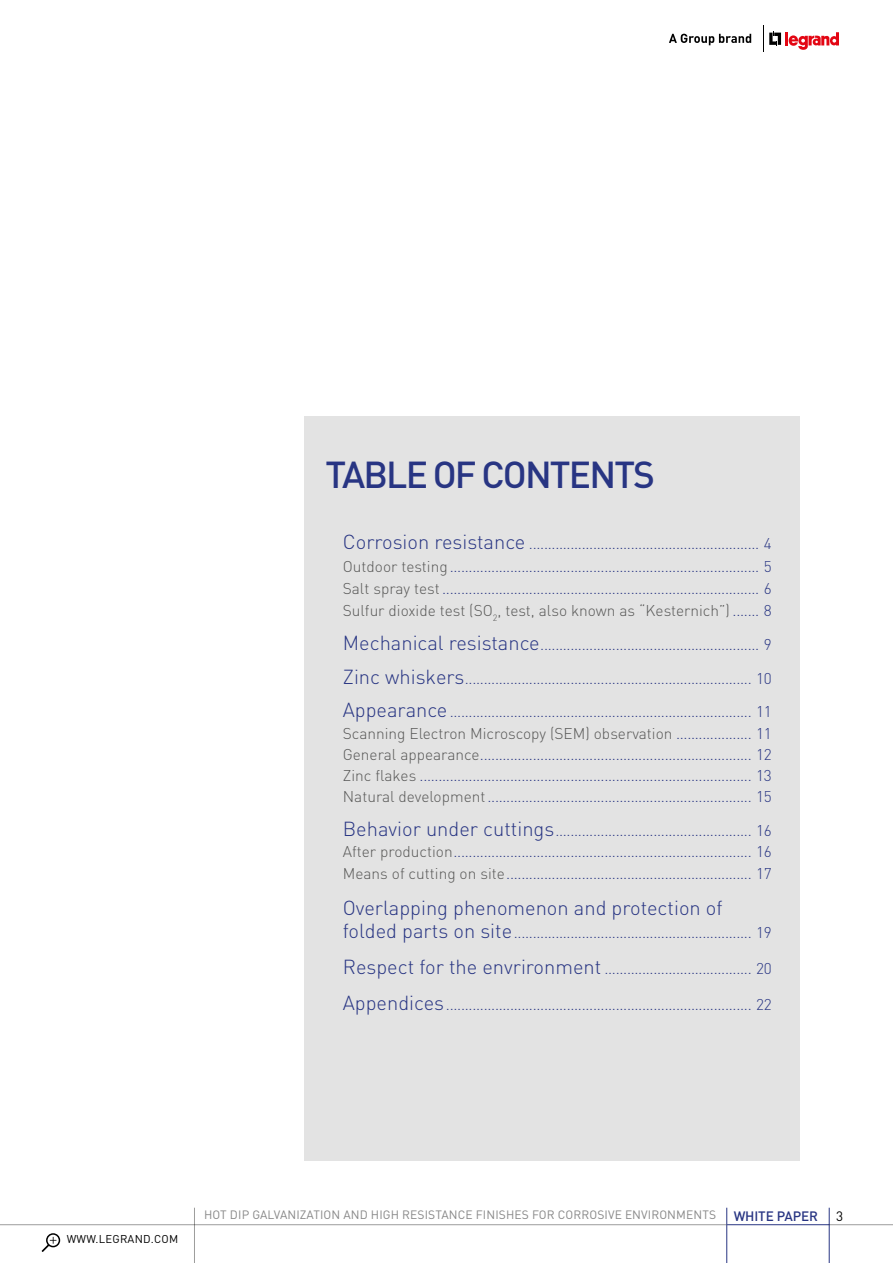
<style>
.page{position:relative;width:893px;height:1263px;background:#fff}
.page>*{position:absolute;margin:0;border:0;box-sizing:border-box;transform-origin:0 0}
.t1{font:500 37.05px "DIN Pro";letter-spacing:-.05em;color:#283583}
.t2{font:300 20.1px "DIN Pro";color:#283583}
.t3{font:300 15.45px/21.3px "DIN Pro";color:#283583;text-align:justify}
.t4{font:500 13.5px "DIN Pro";letter-spacing:-.01em;color:#283583}
.t5{font:13.5px "DIN Pro";color:#000}
.t6{font:12px "DIN Pro";letter-spacing:.01em;color:#878787}
.t7{font:11.25px "DIN Pro";letter-spacing:.02em;color:#000}
.s1{font-size:20.1px}
.s2{color:#575756}
</style>
<div class="page">
<hr style="left:829px;top:1208px;width:1px;height:55px;background:#283583">
<hr style="left:726px;top:1208px;width:1px;height:55px;background:#283583">
<hr style="left:829px;top:1224px;width:64px;height:1px;background:#9d9d9c">
<hr style="left:194px;top:1208px;width:1px;height:55px;background:#9d9d9c">
<hr style="left:727px;top:1224px;width:102px;height:1px;background:#283583">
<svg style="left:669px;top:34px;width:82px;height:11px"></svg>
<svg style="left:763px;top:25px;width:76px;height:27px"></svg>
<div style="left:46px;top:1233px;width:14px;height:14px;border:2px solid #000;border-radius:50%"></div>
<svg style="left:42px;top:1237px;width:14px;height:15px"></svg>
<hr style="left:0;top:1224px;width:726px;height:1px;background:#9d9d9c">
<div style="left:304px;top:417px;width:495px;height:744px;background:#e3e3e3"></div>
<h1 class="t1" style="left:325px;top:449px;width:331px">TABLE OF CONTENTS</h1>
<p class="t3" style="left:343px;top:532px;width:430px;line-height:22.2px"><span class="s1">Corrosion resistance</span> ............................................................. 4<br><span class="s2">Outdoor testing</span>.................................................................................. 5<br><span class="s2">Salt spray test</span> .................................................................................... 6<br><span class="s2">Sulfur dioxide test (SO</span><sub>2</sub><span class="s2">, test, also known as “Kesternich”)</span> ....... 8</p>
<p class="t3" style="left:343px;top:627px;width:430px;line-height:33.8px"><span class="s1">Mechanical resistance</span>.......................................................... 9<br><span class="s1">Zinc whiskers</span>............................................................................ 10<br><span class="s1">Appearance</span> ................................................................................ 11</p>
<p class="t3" style="left:343px;top:722px;width:430px"><span class="s2">Scanning Electron Microscopy (SEM) observation</span> .................... 11<br><span class="s2">General appearance</span>........................................................................ 12<br><span class="s2">Zinc flakes</span> ........................................................................................ 13<br><span class="s2">Natural development</span>...................................................................... 15</p>
<p class="t3" style="left:343px;top:819px;width:430px"><span class="s1">Behavior under cuttings</span>.................................................... 16<br><span class="s2">After production</span>............................................................................... 16<br><span class="s2">Means of cutting on site</span>................................................................. 17</p>
<h2 class="t2" style="left:343px;top:894px;width:381px">Overlapping phenomenon and protection of</h2>
<p class="t3" style="left:343px;top:921px;width:430px"><span class="s1">folded parts on site</span>............................................................... 19</p>
<p class="t3" style="left:343px;top:957px;width:430px"><span class="s1">Respect for the envrironment</span> ....................................... 20</p>
<p class="t3" style="left:343px;top:993px;width:430px"><span class="s1">Appendices</span>................................................................................. 22</p>
<p class="t7" style="left:67px;top:1232px;width:113px">WWW.LEGRAND.COM</p>
<p class="t6" style="left:204px;top:1207px;width:513px">HOT DIP GALVANIZATION AND HIGH RESISTANCE FINISHES FOR CORROSIVE ENVIRONMENTS</p>
<p class="t4" style="left:734px;top:1207px;width:86px">WHITE PAPER</p>
<p class="t5" style="left:836px;top:1207px;width:9px">3</p>
</div>
